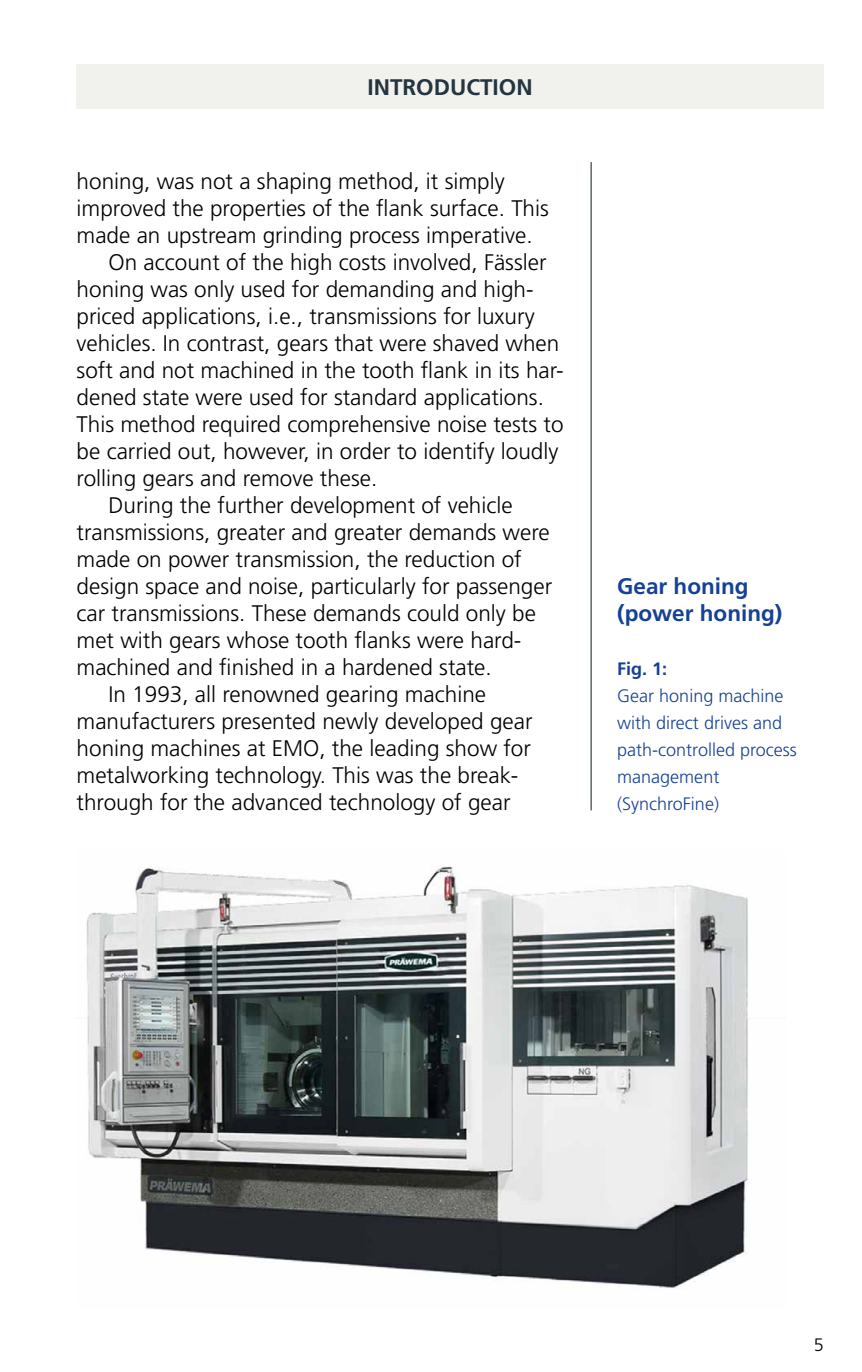
<style>
.page{position:relative;width:862px;height:1372px;background:#fff}
.page>*{position:absolute;margin:0;border:0;box-sizing:border-box;transform-origin:0 0}
.t1{font:300 22.5px "Frutiger LT Std";color:#000}
.t2{font:700 22.5px/27px "Frutiger LT Std";color:#164194}
.t3{font:700 22.5px "Frutiger LT Std";color:#24353f}
.t4{font:300 18px/27px "Frutiger LT Std";color:#164194}
.t5{font:700 18px "Frutiger LT Std";color:#164194}
.t6{font:300 18px "Frutiger LT Std";color:#000}
</style>
<div class="page">
<div style="left:77px;top:64px;width:746px;height:44px;background:#f1f1ee"></div>
<hr style="left:590px;top:162px;width:1px;height:648px;background:#24353f">
<img style="left:86px;top:866px;width:662px;height:423px">
<p class="t3" style="left:367px;top:74px;width:167px">INTRODUCTION</p>
<p class="t1" style="left:77px;top:169px;width:429px">honing, was not a shaping method, it simply</p>
<p class="t1" style="left:77px;top:196px;width:473px">improved the properties of the flank surface. This</p>
<p class="t1" style="left:77px;top:223px;width:457px">made an upstream grinding process imperative.</p>
<p class="t1" style="left:108px;top:250px;width:439px">On account of the high costs involved, Fässler</p>
<p class="t1" style="left:77px;top:277px;width:458px">honing was only used for demanding and high-</p>
<p class="t1" style="left:77px;top:304px;width:459px">priced applications, i.e., transmissions for luxury</p>
<p class="t1" style="left:77px;top:331px;width:484px">vehicles. In contrast, gears that were shaved when</p>
<p class="t1" style="left:77px;top:358px;width:488px">soft and not machined in the tooth flank in its har-</p>
<p class="t1" style="left:77px;top:385px;width:468px">dened state were used for standard applications.</p>
<p class="t1" style="left:77px;top:412px;width:488px">This method required comprehensive noise tests to</p>
<p class="t1" style="left:77px;top:439px;width:483px">be carried out, however, in order to identify loudly</p>
<p class="t1" style="left:77px;top:466px;width:302px">rolling gears and remove these.</p>
<p class="t1" style="left:108px;top:493px;width:405px">During the further development of vehicle</p>
<p class="t1" style="left:77px;top:520px;width:474px">transmissions, greater and greater demands were</p>
<p class="t1" style="left:77px;top:547px;width:446px">made on power transmission, the reduction of</p>
<p class="t1" style="left:77px;top:574px;width:477px">design space and noise, particularly for passenger</p>
<p class="t1" style="left:77px;top:601px;width:460px">car transmissions. These demands could only be</p>
<p class="t1" style="left:77px;top:628px;width:446px">met with gears whose tooth flanks were hard-</p>
<p class="t1" style="left:77px;top:655px;width:416px">machined and finished in a hardened state.</p>
<p class="t1" style="left:108px;top:682px;width:379px">In 1993, all renowned gearing machine</p>
<p class="t1" style="left:77px;top:709px;width:457px">manufacturers presented newly developed gear</p>
<p class="t1" style="left:77px;top:736px;width:455px">honing machines at EMO, the leading show for</p>
<p class="t1" style="left:77px;top:763px;width:443px">metalworking technology. This was the break-</p>
<p class="t1" style="left:77px;top:790px;width:435px">through for the advanced technology of gear</p>
<p class="t2" style="left:617px;top:573px;width:166px">Gear honing (power honing)</p>
<p class="t5" style="left:617px;top:658px;width:52px">Fig. 1:</p>
<p class="t4" style="left:617px;top:683px;width:181px">Gear honing machine with direct drives and path-controlled process management (SynchroFine)</p>
<p class="t6" style="left:813px;top:1334px;width:12px">5</p>
</div>
